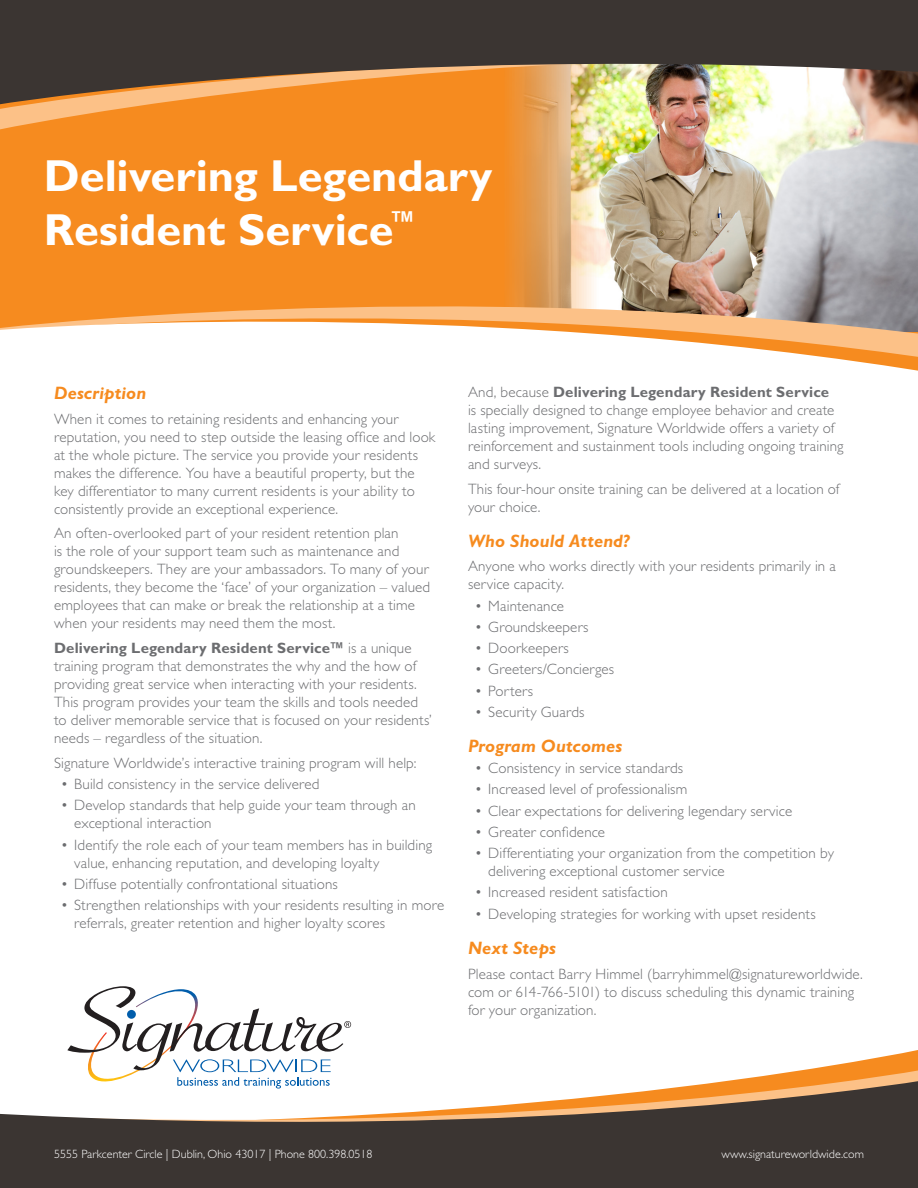
<style>
.page{position:relative;width:918px;height:1188px;background:#fff}
.page>*{position:absolute;margin:0;border:0;box-sizing:border-box;transform-origin:0 0}
.H1_White{font:700 45px/54px "Gill Sans Std";color:#fff}
.t1{font:italic 700 18px "Gill Sans Std";letter-spacing:.005em;color:#f68b1f}
.Body{font:300 15px/18px "Gill Sans Std";letter-spacing:.01em;color:#6c6d70}
.t2{font:300 12px "Gill Sans Std";color:#fff}
.s1{font-weight:700}
</style>
<div class="page">
<div style="left:0;top:17px;width:918px;height:339px;background:#f68b1f"></div>
<img style="left:509px;top:134px;width:409px;height:138px">
<svg style="left:510px;top:272px;width:408px;height:13px;background:#b9a390"></svg>
<svg style="left:510px;top:285px;width:408px;height:6px;background:#b39e8c"></svg>
<svg style="left:0;top:291px;width:918px;height:80px"></svg>
<svg style="left:829px;top:1050px;width:89px;height:16px"></svg>
<svg style="left:756px;top:1066px;width:162px;height:11px;fill:#f68b1f"></svg>
<svg style="left:0;top:1077px;width:918px;height:111px;fill:#3b3532"></svg>
<svg style="left:67px;top:986px;width:284px;height:103px"></svg>
<img style="left:0;top:113px;width:918px;height:21px">
<svg style="left:0;top:109px;width:918px;height:4px"></svg>
<svg style="left:0;top:0;width:918px;height:109px;background:#715b45"></svg>
<p class="H1_White" style="left:44px;top:148px;width:450px">Delivering Legendary<br>Resident Service<sup>™</sup></p>
<h2 class="t1" style="left:54px;top:382px;width:94px">Description</h2>
<p class="Body" style="left:54px;top:410px;width:383px">When it comes to retaining residents and enhancing your reputation, you need to step outside the leasing office and look at the whole picture. The service you provide your residents makes the difference. You have a beautiful property, but the key differentiator to many current residents is your ability to consistently provide an exceptional experience.</p>
<p class="Body" style="left:54px;top:525px;width:378px">An often-overlooked part of your resident retention plan<br>is the role of your support team such as maintenance and groundskeepers. They are your ambassadors. To many of your residents, they become the ‘face’ of your organization – valued employees that can make or break the relationship at a time when your residents may need them the most.</p>
<p class="Body" style="left:54px;top:639px;width:379px"><span class="s1">Delivering Legendary Resident Service™</span> is a unique training program that demonstrates the why and the how of providing great service when interacting with your residents.<br>This program provides your team the skills and tools needed to deliver memorable service that is focused on your residents’ needs – regardless of the situation.</p>
<p class="Body" style="left:54px;top:754px;width:364px">Signature Worldwide’s interactive training program will help:</p>
<p class="Body" style="left:61px;top:775px;width:260px">• Build consistency in the service delivered</p>
<p class="Body" style="left:74px;top:797px;width:343px;text-indent:-14px">• Develop standards that help guide your team through an exceptional interaction</p>
<p class="Body" style="left:74px;top:836px;width:359px;text-indent:-14px">• Identify the role each of your team members has in building value, enhancing reputation, and developing loyalty</p>
<p class="Body" style="left:61px;top:875px;width:279px">• Diffuse potentially confrontational situations</p>
<p class="Body" style="left:74px;top:896px;width:372px;text-indent:-14px">• Strengthen relationships with your residents resulting in more referrals, greater retention and higher loyalty scores</p>
<p class="Body" style="left:468px;top:383px;width:377px">And, because <span class="s1">Delivering Legendary Resident Service<br></span>is specially designed to change employee behavior and create lasting improvement, Signature Worldwide offers a variety of reinforcement and sustainment tools including ongoing training and surveys.</p>
<p class="Body" style="left:468px;top:480px;width:373px">This four-hour onsite training can be delivered at a location of your choice.</p>
<h2 class="t1" style="left:468px;top:530px;width:163px">Who Should Attend?</h2>
<p class="Body" style="left:468px;top:558px;width:369px">Anyone who works directly with your residents primarily in a service capacity.</p>
<p class="Body" style="left:475px;top:597px;width:91px">• Maintenance</p>
<p class="Body" style="left:475px;top:618px;width:115px">• Groundskeepers</p>
<p class="Body" style="left:475px;top:639px;width:96px">• Doorkeepers</p>
<p class="Body" style="left:475px;top:661px;width:141px">• Greeters/Concierges</p>
<p class="Body" style="left:475px;top:682px;width:60px">• Porters</p>
<p class="Body" style="left:475px;top:703px;width:111px">• Security Guards</p>
<h2 class="t1" style="left:468px;top:736px;width:156px">Program Outcomes</h2>
<p class="Body" style="left:475px;top:759px;width:210px">• Consistency in service standards</p>
<p class="Body" style="left:475px;top:781px;width:214px">• Increased level of professionalism</p>
<p class="Body" style="left:475px;top:802px;width:319px">• Clear expectations for delivering legendary service</p>
<p class="Body" style="left:475px;top:823px;width:132px">• Greater confidence</p>
<p class="Body" style="left:488px;top:844px;width:347px;text-indent:-14px">• Differentiating your organization from the competition by delivering exceptional customer service</p>
<p class="Body" style="left:475px;top:884px;width:195px">• Increased resident satisfaction</p>
<p class="Body" style="left:475px;top:905px;width:343px">• Developing strategies for working with upset residents</p>
<h2 class="t1" style="left:468px;top:937px;width:90px">Next Steps</h2>
<p class="Body" style="left:468px;top:965px;width:396px">Please contact Barry Himmel (barryhimmel@signatureworldwide. com or 614-766-5101) to discuss scheduling this dynamic training for your organization.</p>
<p class="t2" style="left:54px;top:1147px;width:320px">5555 Parkcenter Circle | Dublin, Ohio 43017 | Phone 800.398.0518</p>
<p class="t2" style="left:722px;top:1147px;width:144px">www.signatureworldwide.com</p>
</div>
